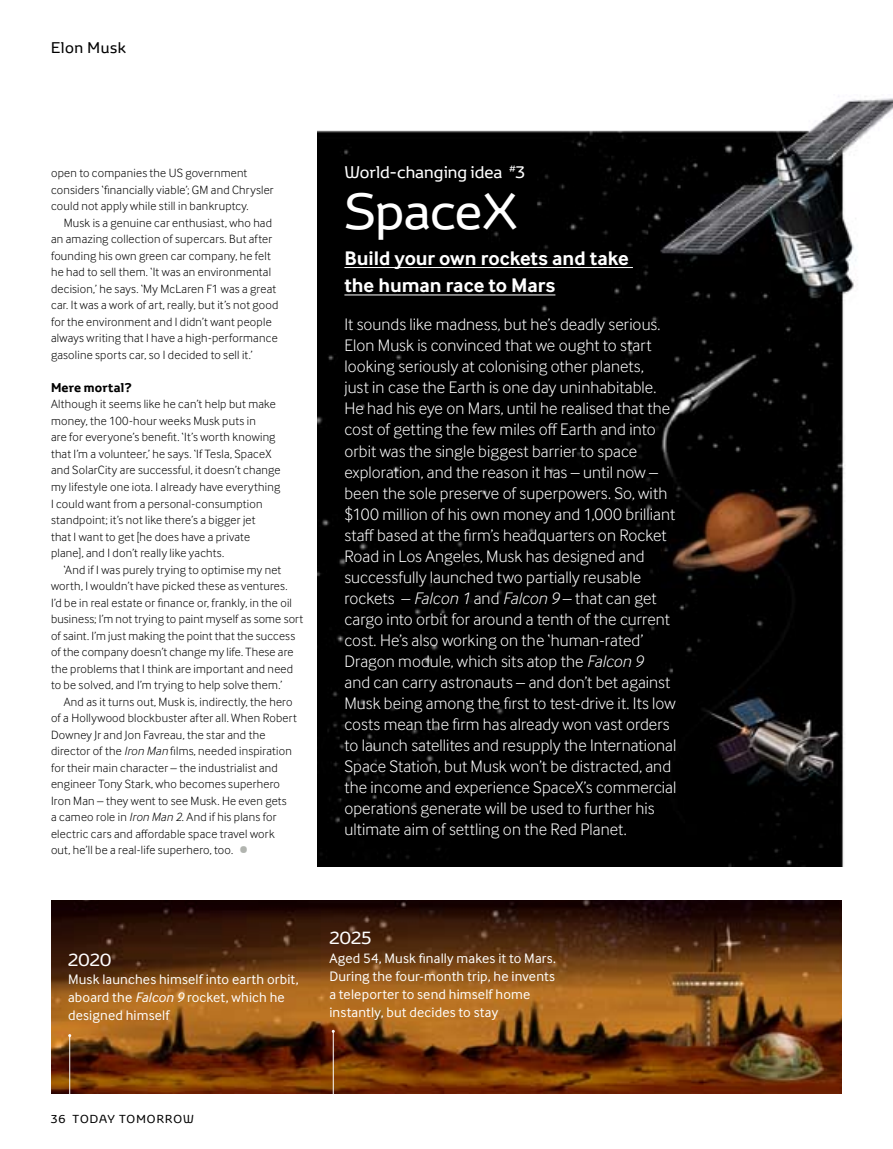
<style>
.page{position:relative;width:893px;height:1149px;background:#fff}
.page>*{position:absolute;margin:0;border:0;box-sizing:border-box;transform-origin:0 0}
.t1{font:49.35px "Toyota Display";letter-spacing:-.015em;color:#fff}
.t2{font:31.5px "Toyota Display";color:#b1b4af}
.t3{font:700 20.4px/27.5px "Inter Face Typo";letter-spacing:-.005em;color:#fff}
.t4{font:300 17.25px/21px "Inter Face Typo";letter-spacing:.005em;color:#fff}
.t5{font:17.25px "Toyota Display";letter-spacing:-.01em;color:#fff}
.t6{font:16.35px "Toyota Display";color:#fff}
.t7{font:15px "Toyota Display";letter-spacing:.04em;color:#000}
.t8{font:14.25px/18px "Inter Face Typo";letter-spacing:.01em;color:#fff}
.t9{font:300 12.3px/16.5px "Inter Face Typo";letter-spacing:.02em;color:#000}
.t10{font:700 12.3px "Toyota Display";letter-spacing:.015em;color:#000}
.t11{font:11.25px "Toyota Display";letter-spacing:.095em;color:#000}
.s1{font-style:italic}
</style>
<div class="page">
<img style="left:51px;top:900px;width:791px;height:193px">
<img style="left:317px;top:96px;width:576px;height:770px">
<hr style="left:69px;top:1035px;width:1px;height:63px;background:#fff">
<hr style="left:333px;top:1030px;width:1px;height:68px;background:#fff">
<hr style="left:344px;top:267px;width:289px;height:1px;background:#fff">
<hr style="left:344px;top:294px;width:211px;height:1px;background:#fff">
<p class="t7" style="left:51px;top:38px;width:77px">Elon Musk</p>
<p class="t9" style="left:51px;top:165px;width:224px">open to companies the US government considers ‘financially viable’; GM and Chrysler could not apply while still in bankruptcy.</p>
<p class="t9" style="left:51px;top:214px;width:229px;text-indent:13px">Musk is a genuine car enthusiast, who had an amazing collection of supercars. But after founding his own green car company, he felt he had to sell them. ‘It was an environmental decision,’ he says. ‘My McLaren F1 was a great car. It was a work of art, really, but it’s not good for the environment and I didn’t want people always writing that I have a high-performance gasoline sports car, so I decided to sell it.’</p>
<p class="t10" style="left:51px;top:379px;width:82px">Mere mortal?</p>
<p class="t9" style="left:51px;top:396px;width:231px">Although it seems like he can’t help but make money, the 100-hour weeks Musk puts in<br>are for everyone’s benefit. ‘It’s worth knowing that I’m a volunteer,’ he says. ‘If Tesla, SpaceX and SolarCity are successful, it doesn’t change my lifestyle one iota. I already have everything I could want from a personal-consumption standpoint; it’s not like there’s a bigger jet<br>that I want to get [he does have a private plane], and I don’t really like yachts.</p>
<p class="t9" style="left:51px;top:561px;width:254px;text-indent:13px">‘And if I was purely trying to optimise my net worth, I wouldn’t have picked these as ventures.<br>I’d be in real estate or finance or, frankly, in the oil business; I’m not trying to paint myself as some sort of saint. I’m just making the point that the success of the company doesn’t change my life. These are the problems that I think are important and need to be solved, and I’m trying to help solve them.’</p>
<p class="t9" style="left:51px;top:693px;width:247px;text-indent:13px">And as it turns out, Musk is, indirectly, the hero of a Hollywood blockbuster after all. When Robert Downey Jr and Jon Favreau, the star and the director of the <span class="s1">Iron Man</span> films, needed inspiration for their main character – the industrialist and engineer Tony Stark, who becomes superhero Iron Man – they went to see Musk. He even gets<br>a cameo role in <span class="s1">Iron Man 2</span>. And if his plans for electric cars and affordable space travel work out, he’ll be a real-life superhero, too.</p>
<h2 class="t2" style="left:236px;top:827px;width:17px">•</h2>
<h3 class="t6" style="left:344px;top:161px;width:182px">World-changing idea <sup>#</sup>3</h3>
<h1 class="t1" style="left:344px;top:178px;width:174px">SpaceX</h1>
<h3 class="t3" style="left:344px;top:244px;width:286px">Build your own rockets and take the human race to Mars</h3>
<p class="t4" style="left:344px;top:314px;width:333px">It sounds like madness, but he’s deadly serious.<br>Elon Musk is convinced that we ought to start looking seriously at colonising other planets,<br>just in case the Earth is one day uninhabitable.<br>He had his eye on Mars, until he realised that the cost of getting the few miles off Earth and into orbit was the single biggest barrier to space exploration, and the reason it has – until now – been the sole preserve of superpowers. So, with $100 million of his own money and 1,000 brilliant staff based at the firm’s headquarters on Rocket Road in Los Angeles, Musk has designed and successfully launched two partially reusable rockets – <span class="s1">Falcon 1</span> and <span class="s1">Falcon 9</span> – that can get cargo into orbit for around a tenth of the current cost. He’s also working on the ‘human-rated’ Dragon module, which sits atop the <span class="s1">Falcon 9<br></span>and can carry astronauts – and don’t bet against Musk being among the first to test-drive it. Its low costs mean the firm has already won vast orders to launch satellites and resupply the International Space Station, but Musk won’t be distracted, and the income and experience SpaceX’s commercial operations generate will be used to further his ultimate aim of settling on the Red Planet.</p>
<h3 class="t5" style="left:68px;top:947px;width:45px">2020</h3>
<p class="t8" style="left:68px;top:969px;width:232px">Musk launches himself into earth orbit, aboard the <span class="s1">Falcon 9</span> rocket, which he designed himself</p>
<h3 class="t5" style="left:329px;top:926px;width:44px">2025</h3>
<p class="t8" style="left:329px;top:948px;width:228px">Aged 54, M usk finally makes it to Mars.<br>During the four-month trip, he invents a teleporter to send himself home instantly, but decides to stay</p>
<p class="t11" style="left:51px;top:1111px;width:144px">36 TODAY TOMORROW</p>
</div>
